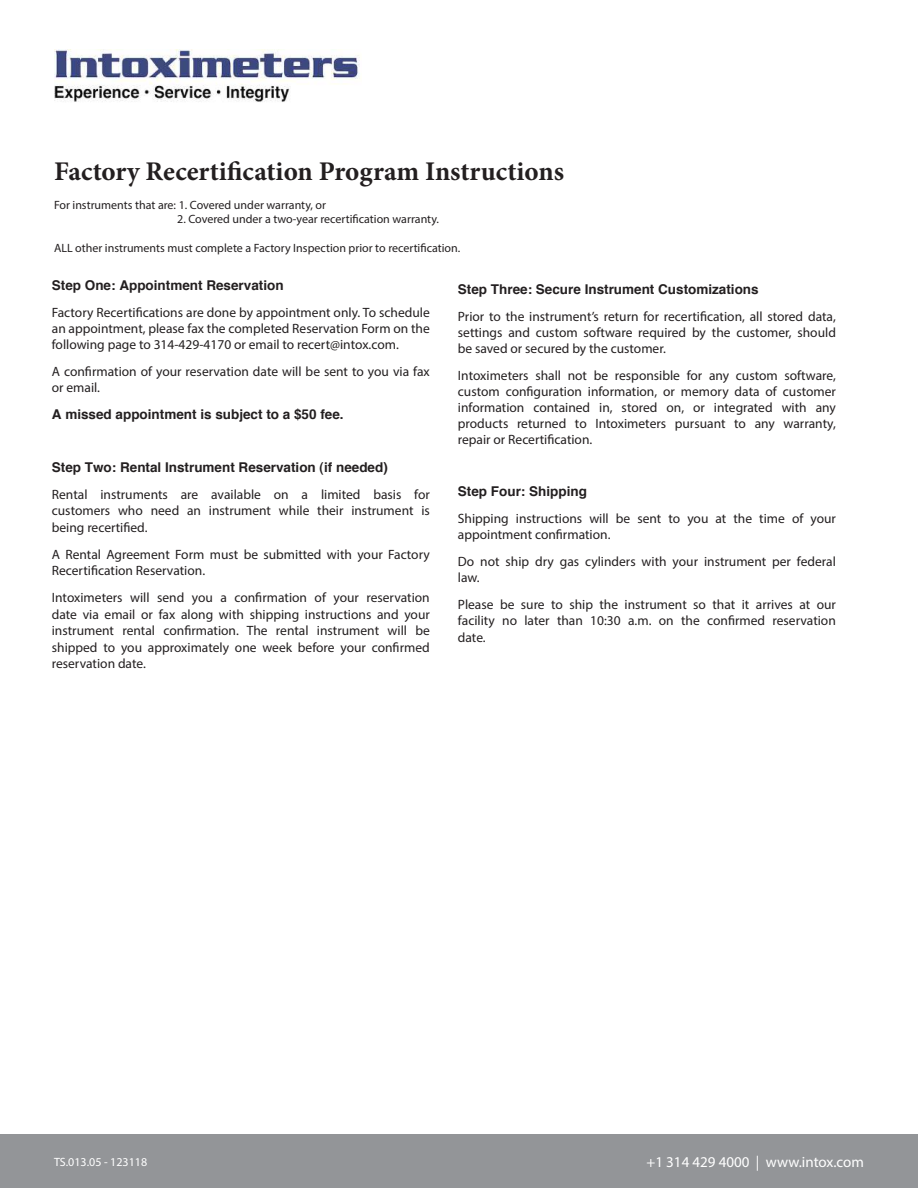
<style>
.page{position:relative;width:918px;height:1188px;background:#fff}
.page>*{position:absolute;margin:0;border:0;box-sizing:border-box;transform-origin:0 0}
.t1{font:700 27px "Minion Pro";color:#231f20}
.t2{font:15px "Myriad Pro";color:#fff}
.t3{font:13.5px/16.2px "Myriad Pro";color:#231f20;text-align:justify}
.t4{font:700 13.5px "Helvetica";color:#231f20}
.t5{font:12px "Myriad Pro";color:#231f20}
.t6{font:12px "Myriad Pro";color:#fff}
</style>
<div class="page">
<div style="left:0;top:1134px;width:918px;height:54px;background:#939598"></div>
<img style="left:54px;top:50px;width:306px;height:52px">
<h1 class="t1" style="left:54px;top:161px;width:512px">Factory Recertification Program Instructions</h1>
<p class="t5" style="left:54px;top:200px;width:274px">For instruments that are: 1. Covered under warranty, or</p>
<p class="t5" style="left:177px;top:214px;width:263px">2. Covered under a two-year recertification warranty.</p>
<p class="t5" style="left:54px;top:243px;width:408px">ALL other instruments must complete a Factory Inspection prior to recertification.</p>
<p class="t4" style="left:52px;top:277px;width:233px">Step One: Appointment Reservation</p>
<p class="t3" style="left:52px;top:305px;width:380px">Factory Recertifications are done by appointment only. To schedule an appointment, please fax the completed Reservation Form on the following page to 314-429-4170 or email to recert@intox.com.</p>
<p class="t3" style="left:52px;top:364px;width:380px">A confirmation of your reservation date will be sent to you via fax or email.</p>
<p class="t4" style="left:52px;top:405px;width:293px">A missed appointment is subject to a $50 fee.</p>
<p class="t4" style="left:52px;top:459px;width:338px">Step Two: Rental Instrument Reservation (if needed)</p>
<p class="t3" style="left:52px;top:487px;width:380px">Rental instruments are available on a limited basis for customers who need an instrument while their instrument is being recertified.</p>
<p class="t3" style="left:52px;top:547px;width:379px">A Rental Agreement Form must be submitted with your Factory<br>Recertification Reservation.</p>
<p class="t3" style="left:52px;top:591px;width:380px">Intoximeters will send you a confirmation of your reservation date via email or fax along with shipping instructions and your instrument rental confirmation. The rental instrument will be shipped to you approximately one week before your confirmed reservation date.</p>
<p class="t4" style="left:458px;top:281px;width:302px">Step Three: Secure Instrument Customizations</p>
<p class="t3" style="left:458px;top:309px;width:380px">Prior to the instrument’s return for recertification, all stored data, settings and custom software required by the customer, should be saved or secured by the customer.</p>
<p class="t3" style="left:458px;top:368px;width:380px">Intoximeters shall not be responsible for any custom software, custom configuration information, or memory data of customer information contained in, stored on, or integrated with any products returned to Intoximeters pursuant to any warranty, repair or Recertification.</p>
<p class="t4" style="left:458px;top:483px;width:131px">Step Four: Shipping</p>
<p class="t3" style="left:458px;top:511px;width:380px">Shipping instructions will be sent to you at the time of your appointment confirmation.</p>
<p class="t3" style="left:458px;top:554px;width:379px">Do not ship dry gas cylinders with your instrument per federal law.</p>
<p class="t3" style="left:458px;top:597px;width:380px;line-height:16.6px">Please be sure to ship the instrument so that it arrives at our facility no later than 10:30 a.m. on the confirmed reservation date.</p>
<p class="t6" style="left:54px;top:1156px;width:95px">TS.013.05 - 123118</p>
<p class="t2" style="left:646px;top:1155px;width:219px">+1 314 429 4000 | www.intox.com</p>
</div>
